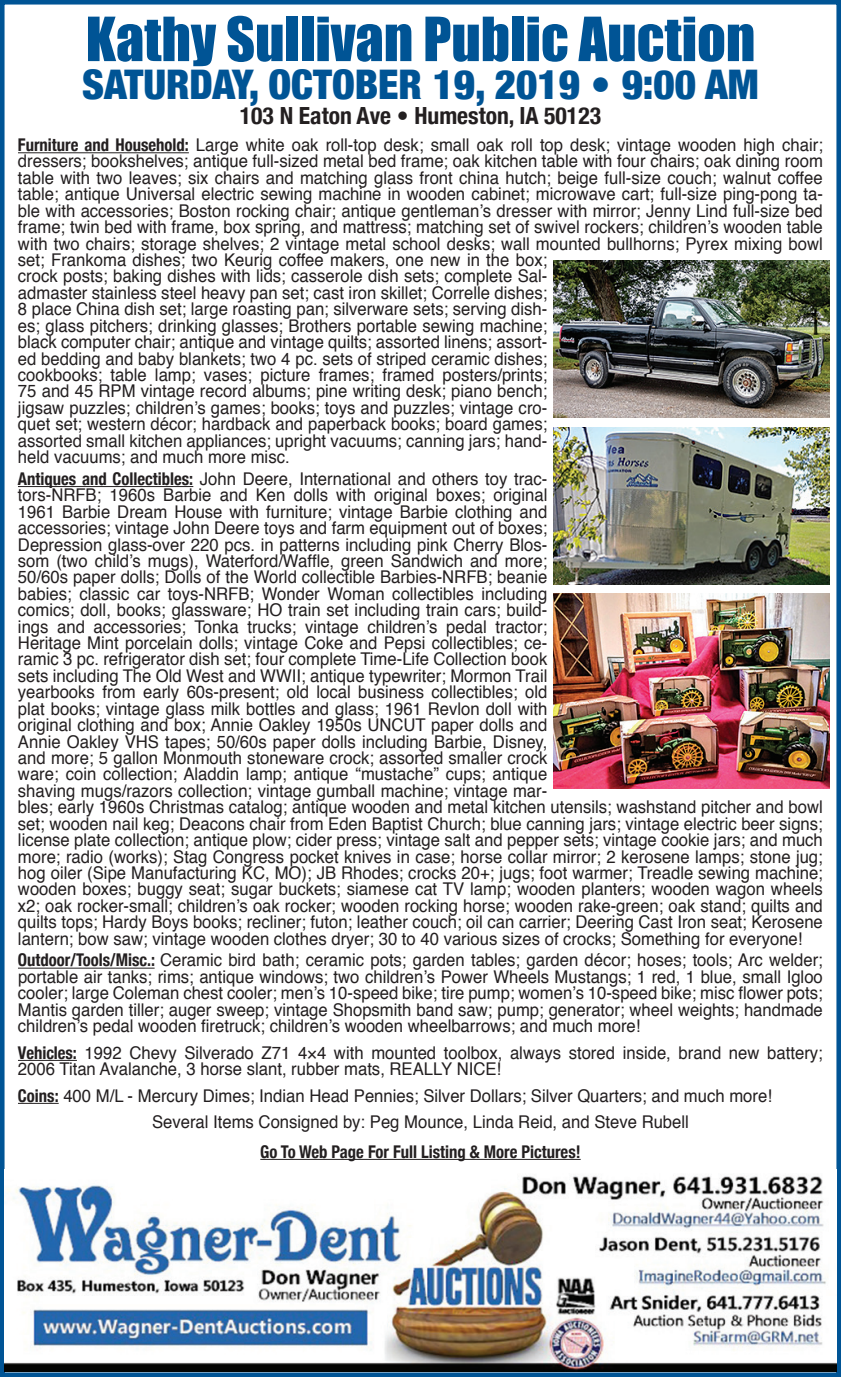
<style>
.page{position:relative;width:841px;height:1377px;background:#fff}
.page>*{position:absolute;margin:0;border:0;box-sizing:border-box;transform-origin:0 0}
.t1{font:56.25px "Impact";color:#005495}
.t2{font:900 condensed 40.73px "Helvetica Neue";color:#005495}
.t3{font:700 condensed 23.62px "Helvetica Neue";color:#231f20}
.t4{font:17.55px/16.4px "Helvetica";color:#231f20;scale:.95 1}
.t5{font:700 condensed 17.55px "Helvetica Neue";color:#231f20;scale:.95 1}
.s1{font-family:"Helvetica Neue";font-weight:700;font-stretch:condensed}
</style>
<div class="page">
<hr style="left:18px;top:152px;width:171px;height:1px;background:#231f20">
<hr style="left:18px;top:486px;width:175px;height:1px;background:#231f20">
<hr style="left:18px;top:968px;width:137px;height:1px;background:#231f20">
<hr style="left:18px;top:1060px;width:59px;height:1px;background:#231f20">
<hr style="left:18px;top:1103px;width:41px;height:1px;background:#231f20">
<hr style="left:260px;top:1159px;width:320px;height:1px;background:#231f20">
<div style="left:0;top:0;width:840px;height:1377px;border:5px solid #005495"></div>
<img style="left:5px;top:1170px;width:831px;height:202px">
<img style="left:554px;top:261px;width:275px;height:157px">
<img style="left:554px;top:427px;width:275px;height:157px">
<img style="left:554px;top:593px;width:275px;height:195px">
<h1 class="t1" style="left:86px;top:-5px;width:671px">Kathy Sullivan Public Auction</h1>
<h2 class="t2" style="left:82px;top:51px;width:678px">SATURDAY, OCTOBER 19, 2019 • 9:00 AM</h2>
<h3 class="t3" style="left:240px;top:96px;width:362px">103 N Eaton Ave • Humeston, IA 50123</h3>
<p class="t4" style="left:18px;top:137px;width:848px"><span class="s1">Furniture and Household:</span> Large white oak roll-top desk; small oak roll top desk; vintage wooden high chair; dressers; bookshelves; antique full-sized metal bed frame; oak kitchen table with four chairs; oak dining room table with two leaves; six chairs and matching glass front china hutch; beige full-size couch; walnut coffee table; antique Universal electric sewing machine in wooden cabinet; microwave cart; full-size ping-pong ta&shy;ble with accessories; Boston rocking chair; antique gentleman’s dresser with mirror; Jenny Lind full-size bed frame; twin bed with frame, box spring, and mattress; matching set of swivel rockers; children’s wooden table with two chairs; storage shelves; 2 vintage metal school desks; wall mounted bullhorns; Pyrex mixing bowl set; Frankoma dishes; two Keurig coffee makers, one new in the box;<br>crock posts; baking dishes with lids; casserole dish sets; complete Sal-<br>admaster stainless steel heavy pan set; cast iron skillet; Correlle dishes;<br>8 place China dish set; large roasting pan; silverware sets; serving dish-<br>es; glass pitchers; drinking glasses; Brothers portable sewing machine;<br>black computer chair; antique and vintage quilts; assorted linens; assort-<br>ed bedding and baby blankets; two 4 pc. sets of striped ceramic dishes;<br>cookbooks; table lamp; vases; picture frames; framed posters/prints;<br>75 and 45 RPM vintage record albums; pine writing desk; piano bench;<br>jigsaw puzzles; children’s games; books; toys and puzzles; vintage cro-<br>quet set; western décor; hardback and paperback books; board games;<br>assorted small kitchen appliances; upright vacuums; canning jars; hand-<br>held vacuums; and much more misc.</p>
<p class="t4" style="left:18px;top:471px;width:848px"><span class="s1">Antiques and Collectibles:</span> John Deere, International and others toy trac-<br>tors-NRFB; 1960s Barbie and Ken dolls with original boxes; original<br>1961 Barbie Dream House with furniture; vintage Barbie clothing and<br>accessories; vintage John Deere toys and farm equipment out of boxes;<br>Depression glass-over 220 pcs. in patterns including pink Cherry Blos-<br>som (two child’s mugs), Waterford/Waffle, green Sandwich and more;<br>50/60s paper dolls; Dolls of the World collectible Barbies-NRFB; beanie<br>babies; classic car toys-NRFB; Wonder Woman collectibles including<br>comics; doll, books; glassware; HO train set including train cars; build-<br>ings and accessories; Tonka trucks; vintage children’s pedal tractor;<br>Heritage Mint porcelain dolls; vintage Coke and Pepsi collectibles; ce-<br>ramic 3 pc. refrigerator dish set; four complete Time-Life Collection book<br>sets including The Old West and WWII; antique typewriter; Mormon Trail<br>yearbooks from early 60s-present; old local business collectibles; old<br>plat books; vintage glass milk bottles and glass; 1961 Revlon doll with<br>original clothing and box; Annie Oakley 1950s UNCUT paper dolls and<br>Annie Oakley VHS tapes; 50/60s paper dolls including Barbie, Disney,<br>and more; 5 gallon Monmouth stoneware crock; assorted smaller crock<br>ware; coin collection; Aladdin lamp; antique “mustache” cups; antique<br>shaving mugs/razors collection; vintage gumball machine; vintage mar-<br>bles; early 1960s Christmas catalog; antique wooden and metal kitchen utensils; washstand pitcher and bowl set; wooden nail keg; Deacons chair from Eden Baptist Church; blue canning jars; vintage electric beer signs; license plate collection; antique plow; cider press; vintage salt and pepper sets; vintage cookie jars; and much more; radio (works); Stag Congress pocket knives in case; horse collar mirror; 2 kerosene lamps; stone jug; hog oiler (Sipe Manufacturing KC, MO); JB Rhodes; crocks 20+; jugs; foot warmer; Treadle sewing machine; wooden boxes; buggy seat; sugar buckets; siamese cat TV lamp; wooden planters; wooden wagon wheels x2; oak rocker-small; children’s oak rocker; wooden rocking horse; wooden rake-green; oak stand; quilts and quilts tops; Hardy Boys books; recliner; futon; leather couch; oil can carrier; Deering Cast Iron seat; Kerosene lantern; bow saw; vintage wooden clothes dryer; 30 to 40 various sizes of crocks; Something for everyone!</p>
<p class="t4" style="left:18px;top:953px;width:848px;text-align:justify"><span class="s1">Outdoor/Tools/Misc.:</span> Ceramic bird bath; ceramic pots; garden tables; garden décor; hoses; tools; Arc welder; portable air tanks; rims; antique windows; two children’s Power Wheels Mustangs; 1 red, 1 blue, small Igloo cooler; large Coleman chest cooler; men’s 10-speed bike; tire pump; women’s 10-speed bike; misc flower pots; Mantis garden tiller; auger sweep; vintage Shopsmith band saw; pump; generator; wheel weights; handmade children’s pedal wooden firetruck; children’s wooden wheelbarrows; and much more!</p>
<p class="t4" style="left:18px;top:1045px;width:848px"><span class="s1">Vehicles:</span> 1992 Chevy Silverado Z71 4×4 with mounted toolbox, always stored inside, brand new battery;<br>2006 Titan Avalanche, 3 horse slant, rubber mats, REALLY NICE!</p>
<p class="t4" style="left:152px;top:1083px;width:654px;line-height:26.6px;text-indent:-134px"><span class="s1">Coins:</span> 400 M/L - Mercury Dimes; Indian Head Pennies; Silver Dollars; Silver Quarters; and much more!<br>Several Items Consigned by: Peg Mounce, Linda Reid, and Steve Rubell</p>
<p class="t5" style="left:260px;top:1137px;width:339px">Go To Web Page For Full Listing &amp; More Pictures!</p>
</div>
